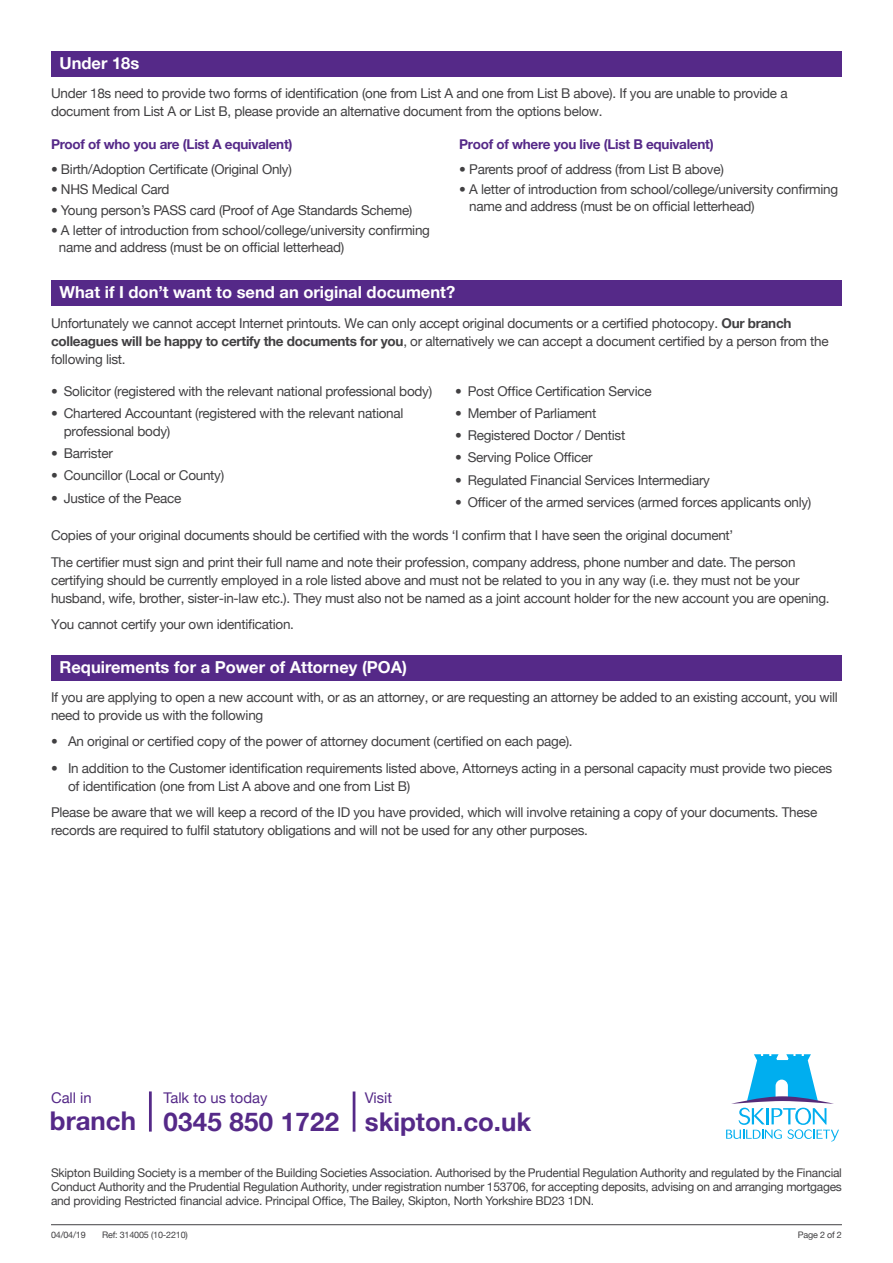
<style>
.page{position:relative;width:893px;height:1263px;background:#fff}
.page>*{position:absolute;margin:0;border:0;box-sizing:border-box;transform-origin:0 0}
.t1{font:700 25.8px "Helvetica Neue";color:#552988}
.t2{font:700 16.5px "Helvetica Neue";color:#fff}
.t3{font:14.7px "Helvetica Neue";color:#552988}
.t4{font:13.5px/18px "Helvetica Neue";letter-spacing:-.02em;color:#414042}
.t5{font:700 13.5px "Helvetica Neue";letter-spacing:-.02em;color:#552988}
.t6{font:12px/14.4px "Helvetica Neue";letter-spacing:-.02em;color:#414042;text-align:justify}
.t7{font:9px "Helvetica Neue";letter-spacing:-.02em;color:#414042}
.s1{font-weight:700}
</style>
<div class="page">
<hr style="left:51px;top:1224px;width:791px;height:1px;background:#414042">
<svg style="left:726px;top:1054px;width:113px;height:87px"></svg>
<div style="left:149px;top:1091px;width:3px;height:40px;border:1px solid #552988"></div>
<div style="left:353px;top:1091px;width:2px;height:41px;border:1px solid #552988"></div>
<div style="left:51px;top:281px;width:791px;height:25px;background:#552988"></div>
<div style="left:51px;top:655px;width:791px;height:25px;background:#552988"></div>
<div style="left:51px;top:51px;width:791px;height:26px;background:#552988"></div>
<p class="t2" style="left:60px;top:50px;width:81px">Under 18s</p>
<p class="t4" style="left:51px;top:84px;width:738px">Under 18s need to provide two forms of identification (one from List A and one from List B above). If you are unable to provide a document from List A or List B, please provide an alternative document from the options below.</p>
<p class="t5" style="left:459px;top:134px;width:256px">Proof of where you live (List B equivalent)</p>
<p class="t4" style="left:459px;top:160px;width:266px">• Parents proof of address (from List B above)</p>
<p class="t4" style="left:469px;top:181px;width:371px;line-height:16.2px;text-indent:-10px">• A letter of introduction from school/college/university confirming name and address (must be on official letterhead)</p>
<p class="t5" style="left:51px;top:134px;width:243px">Proof of who you are (List A equivalent)</p>
<p class="t4" style="left:51px;top:160px;width:242px">• Birth/Adoption Certificate (Original Only)</p>
<p class="t4" style="left:51px;top:180px;width:120px">• NHS Medical Card</p>
<p class="t4" style="left:51px;top:201px;width:363px">• Young person’s PASS card (Proof of Age Standards Scheme)</p>
<p class="t4" style="left:59px;top:222px;width:373px;line-height:16.2px;text-indent:-8px">• A letter of introduction from school/college/university confirming name and address (must be on official letterhead)</p>
<p class="t2" style="left:60px;top:280px;width:397px">What if I don’t want to send an original document?</p>
<p class="t4" style="left:51px;top:314px;width:779px">Unfortunately we cannot accept Internet printouts. We can only accept original documents or a certified photocopy. <span class="s1">Our branch colleagues will be happy to certify the documents for you</span>, or alternatively we can accept a document certified by a person from the following list.</p>
<p class="t4" style="left:51px;top:382px;width:383px">• Solicitor (registered with the relevant national professional body)</p>
<p class="t4" style="left:64px;top:404px;width:341px;text-indent:-13px">• Chartered Accountant (registered with the relevant national professional body)</p>
<p class="t4" style="left:51px;top:444px;width:63px">• Barrister</p>
<p class="t4" style="left:51px;top:466px;width:175px">• Councillor (Local or County)</p>
<p class="t4" style="left:51px;top:489px;width:132px">• Justice of the Peace</p>
<p class="t4" style="left:455px;top:382px;width:198px">• Post Office Certification Service</p>
<p class="t4" style="left:455px;top:404px;width:143px">• Member of Parliament</p>
<p class="t4" style="left:455px;top:426px;width:172px">• Registered Doctor / Dentist</p>
<p class="t4" style="left:455px;top:448px;width:139px">• Serving Police Officer</p>
<p class="t4" style="left:455px;top:471px;width:256px">• Regulated Financial Services Intermediary</p>
<p class="t4" style="left:455px;top:493px;width:358px">• Officer of the armed services (armed forces applicants only)</p>
<p class="t4" style="left:51px;top:522px;width:746px;line-height:26.5px">Copies of your original documents should be certified with the words ‘I confirm that I have seen the original document’<br>The certifier must sign and print their full name and note their profession, company address, phone number and date. The person</p>
<p class="t4" style="left:51px;top:571px;width:780px">certifying should be currently employed in a role listed above and must not be related to you in any way (i.e. they must not be your husband, wife, brother, sister-in-law etc.). They must also not be named as a joint account holder for the new account you are opening.</p>
<p class="t4" style="left:51px;top:615px;width:244px">You cannot certify your own identification.</p>
<p class="t2" style="left:60px;top:654px;width:349px">Requirements for a Power of Attorney (POA)</p>
<p class="t4" style="left:51px;top:688px;width:788px">If you are applying to open a new account with, or as an attorney, or are requesting an attorney be added to an existing account, you will need to provide us with the following</p>
<p class="t4" style="left:51px;top:732px;width:523px">• An original or certified copy of the power of attorney document (certified on each page).</p>
<p class="t4" style="left:68px;top:759px;width:766px;text-indent:-17px">• In addition to the Customer identification requirements listed above, Attorneys acting in a personal capacity must provide two pieces of identification (one from List A above and one from List B)</p>
<p class="t4" style="left:51px;top:803px;width:768px">Please be aware that we will keep a record of the ID you have provided, which will involve retaining a copy of your documents. These records are required to fulfil statutory obligations and will not be used for any other purposes.</p>
<p class="t3" style="left:51px;top:1089px;width:42px">Call in</p>
<h1 class="t1" style="left:50px;top:1101px;width:88px">branch</h1>
<p class="t3" style="left:164px;top:1089px;width:105px">Talk to us today</p>
<h1 class="t1" style="left:164px;top:1101px;width:177px">0345 850 1722</h1>
<p class="t3" style="left:365px;top:1089px;width:29px">Visit</p>
<h1 class="t1" style="left:365px;top:1101px;width:168px">skipton.co.uk</h1>
<p class="t6" style="left:51px;top:1165px;width:792px">Skipton Building Society is a member of the Building Societies Association. Authorised by the Prudential Regulation Authority and regulated by the Financial Conduct Authority and the Prudential Regulation Authority, under registration number 153706, for accepting deposits, advising on and arranging mortgages and providing Restricted financial advice. Principal Office, The Bailey, Skipton, North Yorkshire BD23 1DN.</p>
<p class="t7" style="left:51px;top:1229px;width:36px">04/04/19</p>
<p class="t7" style="left:798px;top:1229px;width:46px">Page 2 of 2</p>
<p class="t7" style="left:102px;top:1229px;width:87px">Ref: 314005 (10-2210)</p>
</div>
